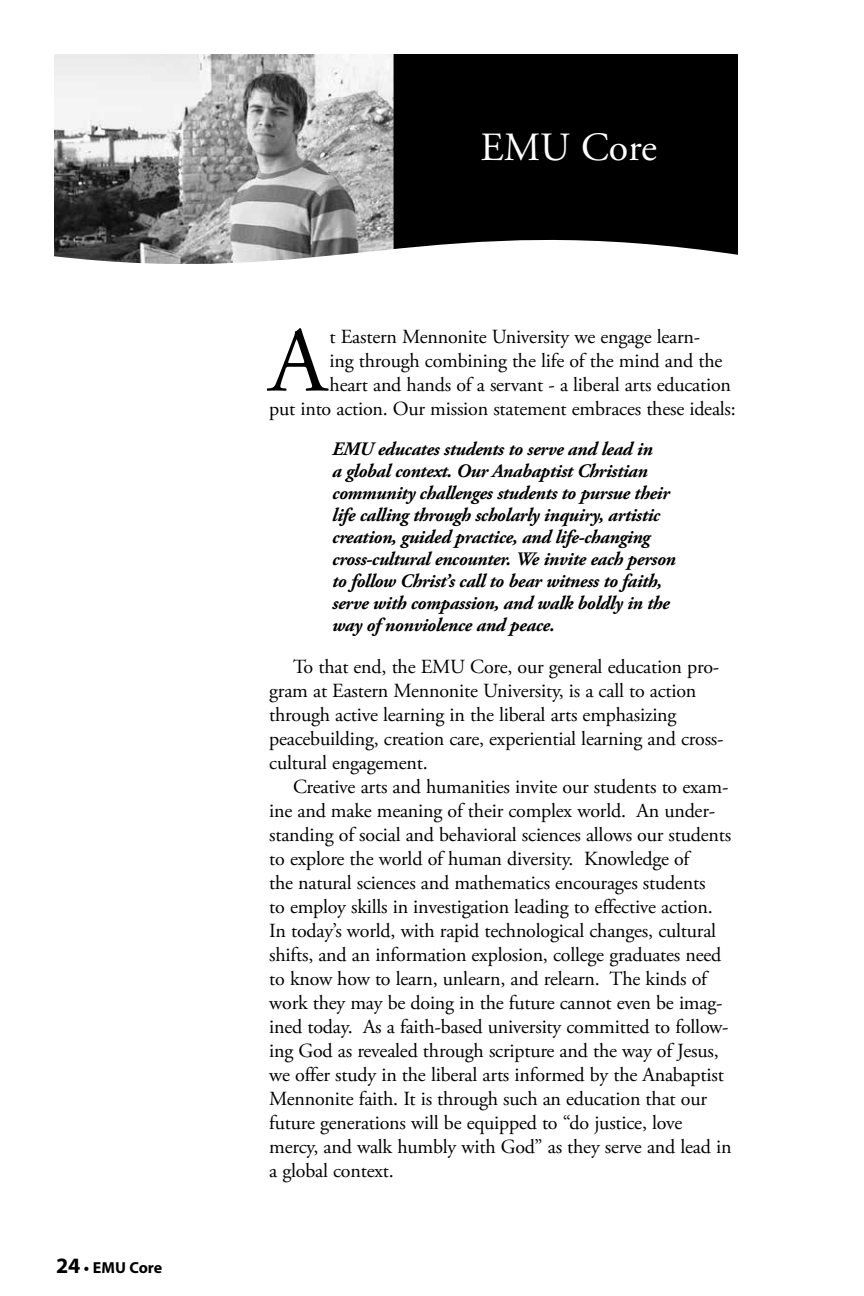
<style>
.page{position:relative;width:864px;height:1296px;background:#fff}
.page>*{position:absolute;margin:0;border:0;box-sizing:border-box;transform-origin:0 0}
.t1{font:92.4px "Adobe Garamond Pro";color:#000}
.t2{font:40px "Adobe Garamond Pro";color:#fff}
.t3{font:20px/24px "Adobe Garamond Pro";letter-spacing:-.01em;color:#000}
.t4{font:italic 700 19px/22px "Adobe Garamond Pro";letter-spacing:-.02em;color:#000}
.t5{font:700 16px "Myriad Pro";color:#000}
.s1{font-size:22px}
</style>
<div class="page">
<img style="left:54px;top:54px;width:340px;height:153px">
<div style="left:395px;top:55px;width:342px;height:218px;background:#000"></div>
<div style="left:394px;top:54px;width:344px;height:220px;border:2px solid #000"></div>
<svg style="left:54px;top:207px;width:684px;height:67px"></svg>
<p class="t5" style="left:56px;top:1259px;width:108px"><span class="s1">24</span> • EMU Core</p>
<h2 class="t2" style="left:480px;top:123px;width:178px">EMU Core</h2>
<h1 class="t1" style="left:269px;top:306px;width:59px">A</h1>
<p class="t3" style="left:330px;top:325px;width:372px">t Eastern Mennonite University we engage learn-</p>
<p class="t3" style="left:330px;top:349px;width:394px">ing through combining the life of the mind and the</p>
<p class="t3" style="left:330px;top:373px;width:403px">heart and hands of a servant - a liberal arts education</p>
<p class="t3" style="left:269px;top:397px;width:468px">put into action. Our mission statement embraces these ideals:</p>
<p class="t4" style="left:332px;top:438px;width:345px">EMU educates students to serve and lead in<br>a global context. Our Anabaptist Christian community challenges students to pursue their life calling through scholarly inquiry, artistic creation, guided practice, and life-changing cross-cultural encounter. We invite each person to follow Christ’s call to bear witness to faith, serve with compassion, and walk boldly in the way of nonviolence and peace.</p>
<p class="t3" style="left:269px;top:655px;width:456px;text-indent:24px">To that end, the EMU Core, our general education pro&shy;gram at Eastern Mennonite University, is a call to action through active learning in the liberal arts emphasizing peacebuilding, creation care, experiential learning and cross&shy;cultural engagement.</p>
<p class="t3" style="left:269px;top:775px;width:464px;text-indent:24px">Creative arts and humanities invite our students to exam&shy;ine and make meaning of their complex world. An under&shy;standing of social and behavioral sciences allows our students to explore the world of human diversity. Knowledge of<br>the natural sciences and mathematics encourages students<br>to employ skills in investigation leading to effective action.<br>In today’s world, with rapid technological changes, cultural shifts, and an information explosion, college graduates need to know how to learn, unlearn, and relearn. The kinds of work they may be doing in the future cannot even be imag&shy;ined today. As a faith-based university committed to follow&shy;ing God as revealed through scripture and the way of Jesus, we offer study in the liberal arts informed by the Anabaptist Mennonite faith. It is through such an education that our future generations will be equipped to “do justice, love mercy, and walk humbly with God” as they serve and lead in a global context.</p>
</div>
